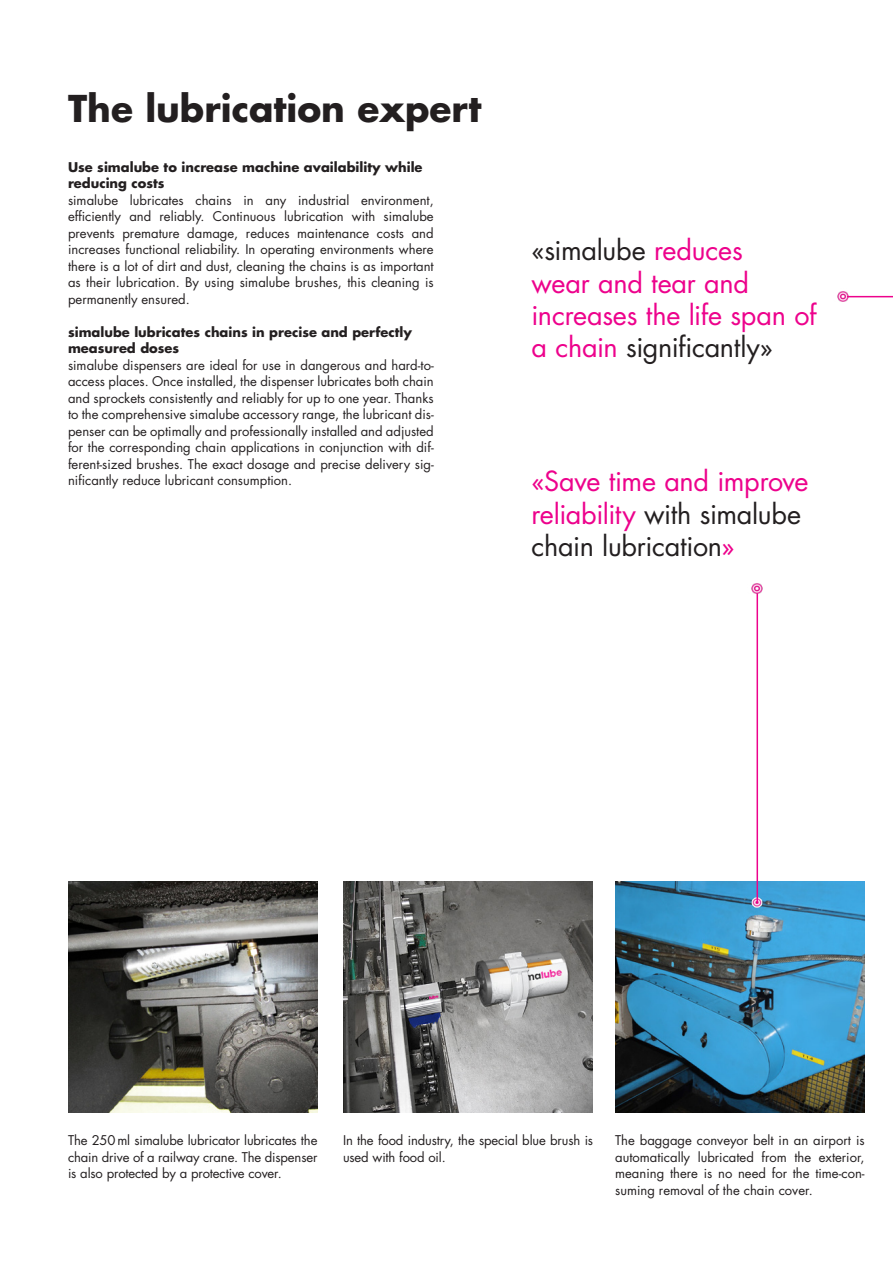
<style>
.page{position:relative;width:893px;height:1263px;background:#fff}
.page>*{position:absolute;margin:0;border:0;box-sizing:border-box;transform-origin:0 0}
._02_Headline_Bold{font:700 36px "Futura Std";color:#231f20}
._02_Titel_Inhalt_Aus{font:27px/32.4px "Futura Std";letter-spacing:-.01em;color:#ed028c}
._02_Lauftext{font:13.05px/16.5px "Futura Std";color:#231f20;text-align:justify}
._02_Lauftext_Titelei{font:700 13.05px/16.5px "Futura Std";color:#231f20}
.s1{color:#231f20}
</style>
<div class="page">
<img style="left:343px;top:881px;width:249px;height:231px">
<img style="left:68px;top:881px;width:249px;height:231px">
<img style="left:615px;top:881px;width:250px;height:231px">
<img style="left:837px;top:291px;width:15px;height:11px">
<img style="left:748px;top:893px;width:19px;height:19px">
<hr style="left:756px;top:588px;width:2px;height:314px;background:#ed028c">
<img style="left:751px;top:583px;width:12px;height:15px">
<hr style="left:847px;top:296px;width:46px;height:1px;background:#ed028c">
<p class="_02_Headline_Bold" style="left:68px;top:85px;width:415px">The lubrication expert</p>
<p class="_02_Lauftext_Titelei" style="left:68px;top:158px;width:356px">Use simalube to increase machine availability while reducing costs</p>
<p class="_02_Lauftext" style="left:68px;top:192px;width:367px">simalube lubricates chains in any industrial environment, efficiently and reliably. Continuous lubrication with simalube prevents premature damage, reduces maintenance costs and increases functional reliability. In operating environments where there is a lot of dirt and dust, cleaning the chains is as important as their lubrication. By using simalube brushes, this cleaning is permanently ensured.</p>
<p class="_02_Lauftext_Titelei" style="left:68px;top:323px;width:345px">simalube lubricates chains in precise and perfectly measured doses</p>
<p class="_02_Lauftext" style="left:68px;top:357px;width:367px">simalube dispensers are ideal for use in dangerous and hard-to&shy;access places. Once installed, the dispenser lubricates both chain and sprockets consistently and reliably for up to one year. Thanks to the comprehensive simalube accessory range, the lubricant dis&shy;penser can be optimally and professionally installed and adjusted for the corresponding chain applications in conjunction with dif&shy;ferent-sized brushes. The exact dosage and precise delivery sig&shy;nificantly reduce lubricant consumption.</p>
<p class="_02_Titel_Inhalt_Aus" style="left:531px;top:234px;width:287px"><span class="s1">«simalube</span> reduces<br>wear and tear and increases the life span of a chain <span class="s1">significantly»</span></p>
<p class="_02_Titel_Inhalt_Aus" style="left:531px;top:465px;width:278px">«Save time and improve reliability <span class="s1">with simalube chain lubrication</span>»</p>
<p class="_02_Lauftext" style="left:68px;top:1132px;width:251px">The 250ml simalube lubricator lubricates the chain drive of a railway crane. The dispenser is also protected by a protective cover.</p>
<p class="_02_Lauftext" style="left:343px;top:1132px;width:252px">In the food industry, the special blue brush is used with food oil.</p>
<p class="_02_Lauftext" style="left:615px;top:1132px;width:251px">The baggage conveyor belt in an airport is automatically lubricated from the exterior, meaning there is no need for the time-con&shy;suming removal of the chain cover.</p>
</div>
